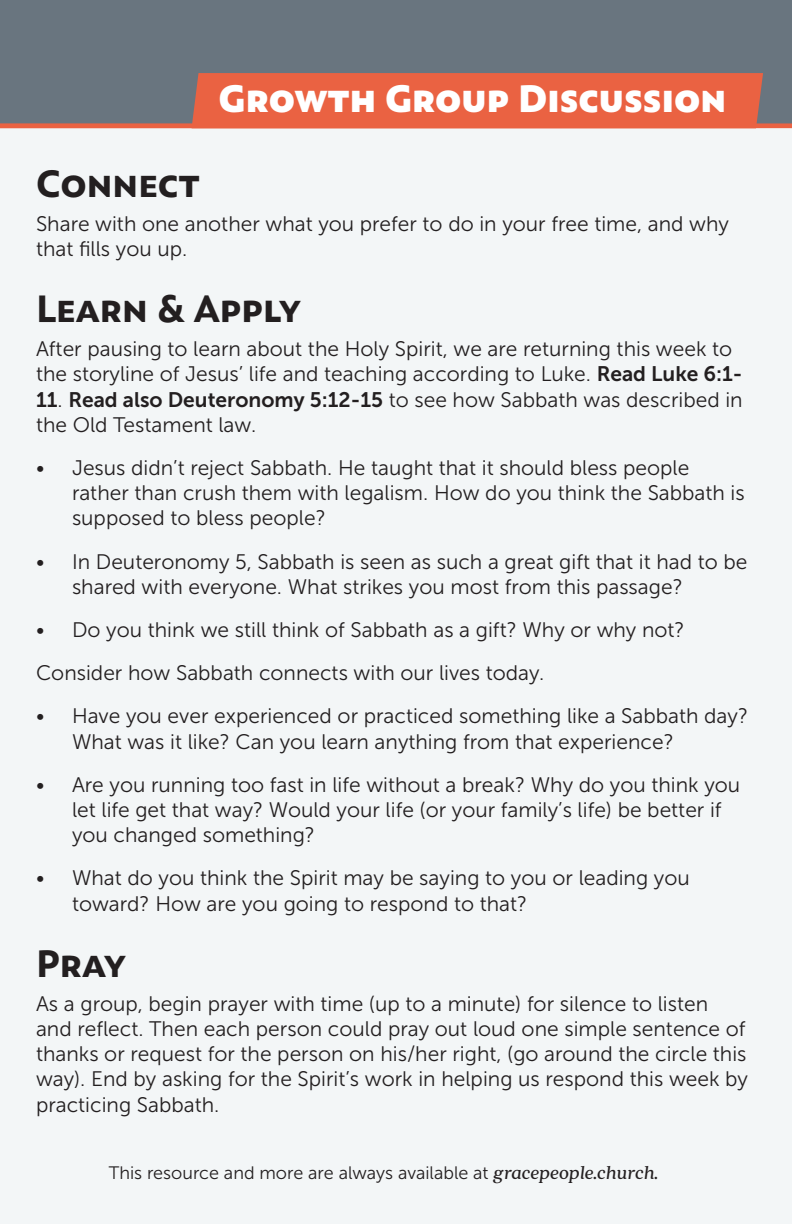
<style>
.page{position:relative;width:792px;height:1224px;background:#fff}
.page>*{position:absolute;margin:0;border:0;box-sizing:border-box;transform-origin:0 0}
.Discussion_Section_H{font:700 40px "Assemblage Sans";color:#231f20}
.t1{font:900 40px "Assemblage Sans";color:#fff}
.Discussion_Questions{font:21px/25.2px "Museo Sans 300";color:#231f20}
.t2{font:18px "Museo Sans 300";color:#231f20}
.s1{font-family:"Museo Sans 700"}
.s2{font-family:"Quincy CF";font-weight:700;font-style:italic;font-size:20px}
</style>
<div class="page">
<div style="left:0;top:99px;width:792px;height:1125px;background:#f3f6f7"></div>
<div style="left:0;top:0;width:792px;height:126px;background:#69757f"></div>
<div style="left:0;top:123px;width:792px;height:5px;background:#ea6242"></div>
<div style="left:192px;top:73px;width:571px;height:51px;background:#ea6242"></div>
<p class="t1" style="left:219px;top:74px;width:509px">Growth Group Discussion</p>
<p class="Discussion_Section_H" style="left:36px;top:160px;width:165px">Connect</p>
<p class="Discussion_Questions" style="left:36px;top:211px;width:695px">Share with one another what you prefer to do in your free time, and why that fills you up.</p>
<p class="Discussion_Section_H" style="left:36px;top:286px;width:266px">Learn &amp; Apply</p>
<p class="Discussion_Questions" style="left:36px;top:337px;width:708px">After pausing to learn about the Holy Spirit, we are returning this week to the storyline of Jesus’ life and teaching according to Luke. <span class="s1">Read Luke 6:1-</span></p>
<p class="Discussion_Questions" style="left:36px;top:387px;width:708px"><span class="s1">11</span>. <span class="s1">Read also Deuteronomy 5:12-15</span> to see how Sabbath was described in the Old Testament law.</p>
<p class="Discussion_Questions" style="left:72px;top:455px;width:674px;text-indent:-36px">• Jesus didn’t reject Sabbath. He taught that it should bless people rather than crush them with legalism. How do you think the Sabbath is supposed to bless people?</p>
<p class="Discussion_Questions" style="left:72px;top:549px;width:677px;text-indent:-36px">• In Deuteronomy 5, Sabbath is seen as such a great gift that it had to be shared with everyone. What strikes you most from this passage?</p>
<p class="Discussion_Questions" style="left:36px;top:617px;width:650px">• Do you think we still think of Sabbath as a gift? Why or why not?</p>
<p class="Discussion_Questions" style="left:36px;top:661px;width:510px">Consider how Sabbath connects with our lives today.</p>
<p class="Discussion_Questions" style="left:72px;top:704px;width:678px;text-indent:-36px">• Have you ever experienced or practiced something like a Sabbath day?<br>What was it like? Can you learn anything from that experience?</p>
<p class="Discussion_Questions" style="left:72px;top:772px;width:670px;text-indent:-36px">• Are you running too fast in life without a break? Why do you think you let life get that way? Would your life (or your family’s life) be better if you changed something?</p>
<p class="Discussion_Questions" style="left:72px;top:866px;width:619px;text-indent:-36px">• What do you think the Spirit may be saying to you or leading you toward? How are you going to respond to that?</p>
<p class="Discussion_Section_H" style="left:36px;top:940px;width:92px">Pray</p>
<p class="Discussion_Questions" style="left:36px;top:991px;width:714px">As a group, begin prayer with time (up to a minute) for silence to listen and reflect. Then each person could pray out loud one simple sentence of thanks or request for the person on his/her right, (go around the circle this way). End by asking for the Spirit’s work in helping us respond this week by practicing Sabbath.</p>
<p class="t2" style="left:109px;top:1163px;width:551px">This resource and more are always available at <span class="s2">gracepeople.church.</span></p>
</div>
